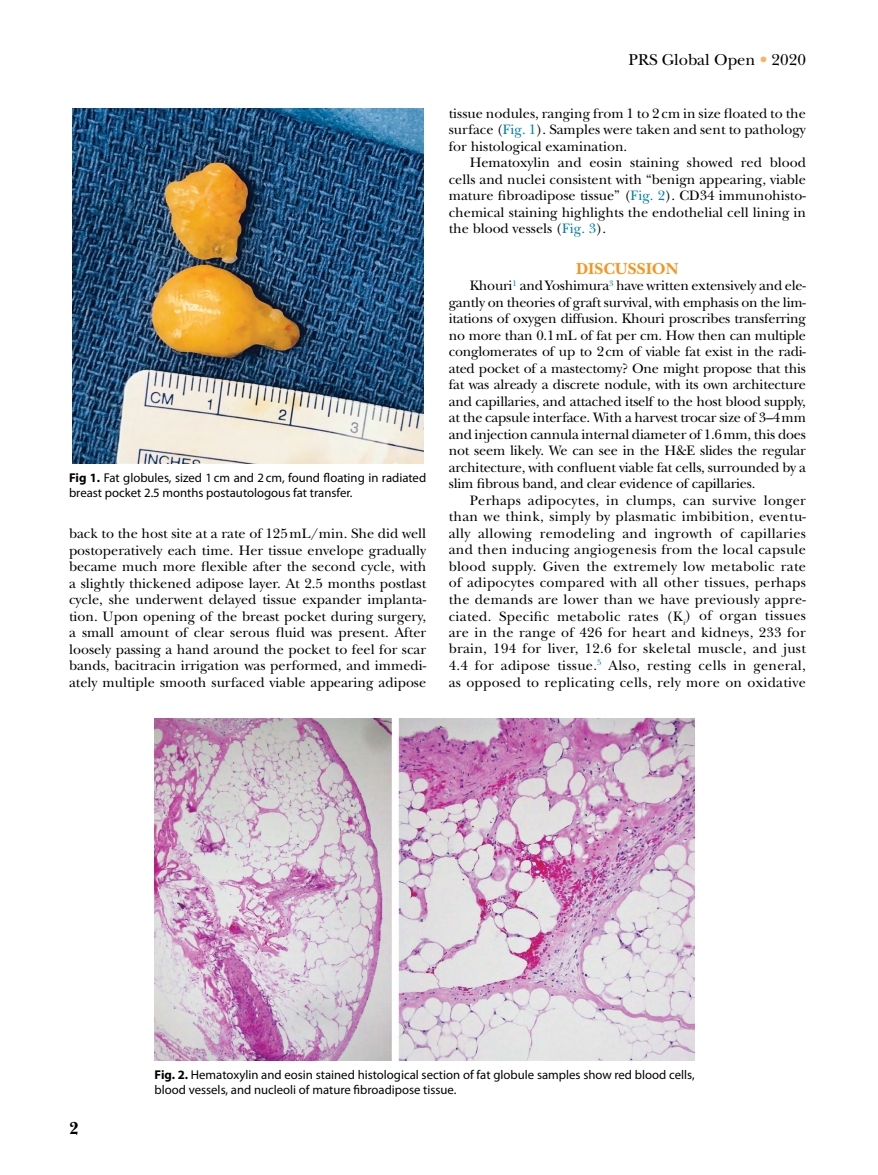
<style>
.page{position:relative;width:878px;height:1175px;background:#fff}
.page>*{position:absolute;margin:0;border:0;box-sizing:border-box;transform-origin:0 0}
.t1{font:700 18px "New Baskerville Std";color:#000}
.t2{font:16.5px "New Baskerville Std";color:#000}
.t3{font:700 16.5px "New Baskerville Std";color:#f7941e}
.t4{font:14.25px/16.5px "New Baskerville Std";color:#000;text-align:justify}
.t5{font:12.75px/15px "Myriad Pro";color:#000}
.s1{font-weight:700}
.s2{color:#fbb161}
.s3{color:#017eac}
</style>
<div class="page">
<img style="left:72px;top:108px;width:351px;height:355px">
<img style="left:154px;top:718px;width:541px;height:342px">
<p class="t5" style="left:69px;top:470px;width:358px"><span class="s1">Fig 1.</span> Fat globules, sized 1cm and 2cm, found floating in radiated breast pocket 2.5 months postautologous fat transfer.</p>
<p class="t4" style="left:69px;top:525px;width:359px">back to the host site at a rate of 125mL/min. She did well postoperatively each time. Her tissue envelope gradually became much more flexible after the second cycle, with a slightly thickened adipose layer. At 2.5 months postlast cycle, she underwent delayed tissue expander implanta&shy;tion. Upon opening of the breast pocket during surgery, a small amount of clear serous fluid was present. After loosely passing a hand around the pocket to feel for scar bands, bacitracin irrigation was performed, and immedi&shy;ately multiple smooth surfaced viable appearing adipose</p>
<p class="t2" style="left:628px;top:50px;width:179px">PRS Global Open <span class="s2">•</span> 2020</p>
<p class="t4" style="left:449px;top:105px;width:359px">tissue nodules, ranging from 1 to 2cm in size floated to the surface (<span class="s3">Fig. 1</span>). Samples were taken and sent to pathology for histological examination.</p>
<p class="t4" style="left:449px;top:154px;width:359px;text-indent:21px">Hematoxylin and eosin staining showed red blood cells and nuclei consistent with “benign appearing, viable mature fibroadipose tissue” (<span class="s3">Fig. 2</span>). CD34 immunohisto&shy;chemical staining highlights the endothelial cell lining in the blood vessels (<span class="s3">Fig. 3</span>).</p>
<p class="t3" style="left:576px;top:259px;width:104px">DISCUSSION</p>
<p class="t4" style="left:448px;top:277px;width:359px;text-indent:21px">Khouri<sup>1</sup> and Yoshimura<sup>3</sup> have written extensively and ele&shy;gantly on theories of graft survival, with emphasis on the lim&shy;itations of oxygen diffusion. Khouri proscribes transferring no more than 0.1mL of fat per cm. How then can multiple conglomerates of up to 2cm of viable fat exist in the radi&shy;ated pocket of a mastectomy? One might propose that this fat was already a discrete nodule, with its own architecture and capillaries, and attached itself to the host blood supply, at the capsule interface. With a harvest trocar size of 3–4mm and injection cannula internal diameter of 1.6mm, this does not seem likely. We can see in the H&amp;E slides the regular architecture, with confluent viable fat cells, surrounded by a slim fibrous band, and clear evidence of capillaries.</p>
<p class="t4" style="left:448px;top:492px;width:359px;text-indent:21px">Perhaps adipocytes, in clumps, can survive longer than we think, simply by plasmatic imbibition, eventu&shy;ally allowing remodeling and ingrowth of capillaries and then inducing angiogenesis from the local capsule blood supply. Given the extremely low metabolic rate of adipocytes compared with all other tissues, perhaps the demands are lower than we have previously appre&shy;ciated. Specific metabolic rates (K<sub>i</sub>) of organ tissues are in the range of 426 for heart and kidneys, 233 for brain, 194 for liver, 12.6 for skeletal muscle, and just 4.4 for adipose tissue.<sup>5</sup> Also, resting cells in general, as opposed to replicating cells, rely more on oxidative</p>
<p class="t1" style="left:69px;top:1118px;width:11px">2</p>
<p class="t5" style="left:154px;top:1067px;width:541px"><span class="s1">Fig. 2.</span> Hematoxylin and eosin stained histological section of fat globule samples show red blood cells, blood vessels, and nucleoli of mature fibroadipose tissue.</p>
</div>
